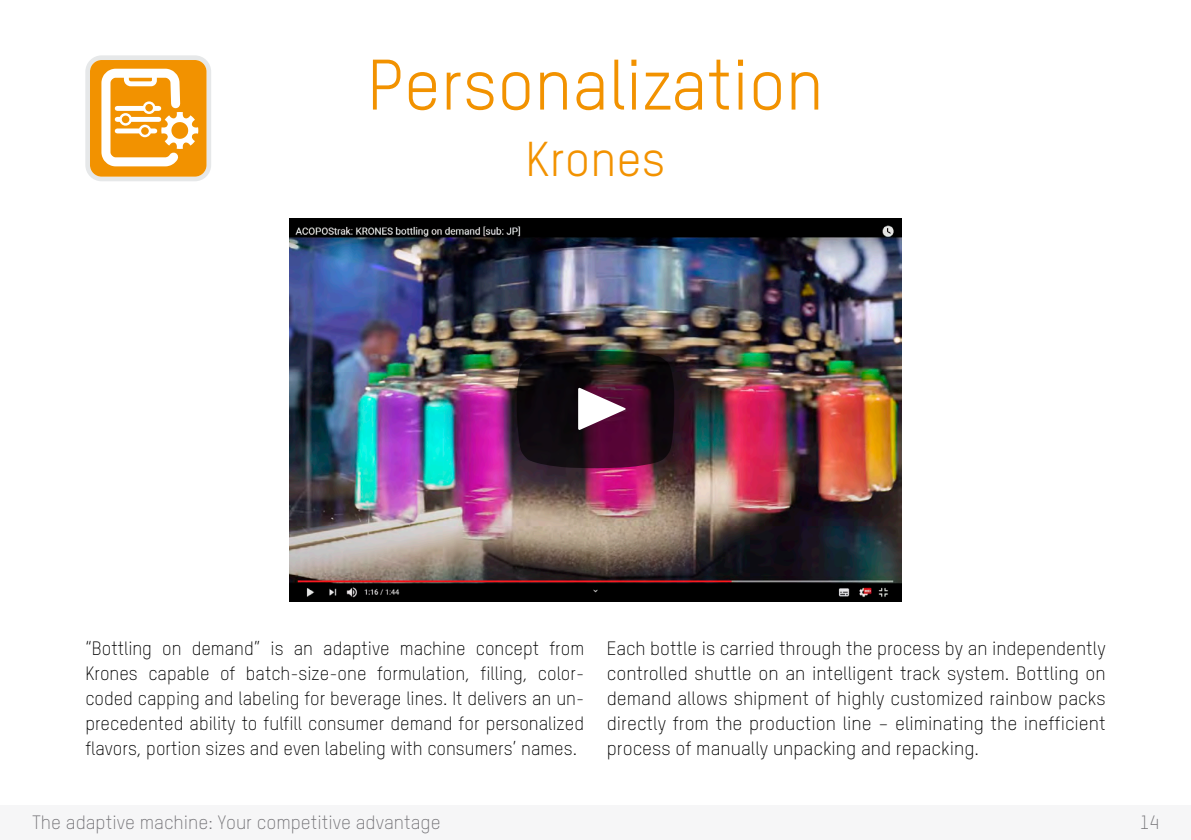
<style>
.page{position:relative;width:1191px;height:840px;background:#fff}
.page>*{position:absolute;margin:0;border:0;box-sizing:border-box;transform-origin:0 0}
.t1{font:70px "TSTARPRO";color:#f29200}
.t2{font:48px "TSTARPRO";color:#f29200}
.t3{font:300 19px/25.1px "TSTARPRO";color:#000;text-align:justify;scale:.96 1}
.t4{font:300 19px/25.1px "TSTARPRO";color:#000;text-align:justify}
.t5{font:300 19px "TSTARPRO";color:#747377}
</style>
<div class="page">
<svg style="left:85px;top:55px;width:126px;height:126px"></svg>
<svg style="left:144px;top:103px;width:10px;height:10px"></svg>
<div style="left:143px;top:101px;width:12px;height:13px;border:2px solid #fff;border-radius:50%"></div>
<svg style="left:121px;top:114px;width:10px;height:10px"></svg>
<div style="left:119px;top:113px;width:13px;height:13px;border:2px solid #fff;border-radius:50%"></div>
<div style="left:140px;top:126px;width:10px;height:10px;background:#f29200;border-radius:50%"></div>
<div style="left:139px;top:125px;width:12px;height:12px;border:2px solid #fff;border-radius:50%"></div>
<div style="left:0;top:805px;width:1191px;height:34px;background:#f6f6f7"></div>
<img style="left:289px;top:218px;width:612px;height:382px">
<svg style="left:517px;top:351px;width:157px;height:117px;background:#321b28"></svg>
<h1 class="t1" style="left:367px;top:38px;width:458px">Personalization</h1>
<h2 class="t2" style="left:525px;top:127px;width:142px">Krones</h2>
<p class="t3" style="left:85px;top:634px;width:521px">“Bottling on demand” is an adaptive machine concept from Krones capable of batch-size-one formulation, filling, color&shy;coded capping and labeling for beverage lines. It delivers an un&shy;precedented ability to fulfill consumer demand for personalized flavors, portion sizes and even labeling with consumers’ names.</p>
<p class="t4" style="left:607px;top:634px;width:500px">Each bottle is carried through the process by an independently controlled shuttle on an intelligent track system. Bottling on demand allows shipment of highly customized rainbow packs directly from the production line – eliminating the inefficient process of manually unpacking and repacking.</p>
<p class="t5" style="left:32px;top:809px;width:410px">The adaptive machine: Your competitive advantage</p>
<p class="t5" style="left:1139px;top:809px;width:21px">14</p>
</div>
